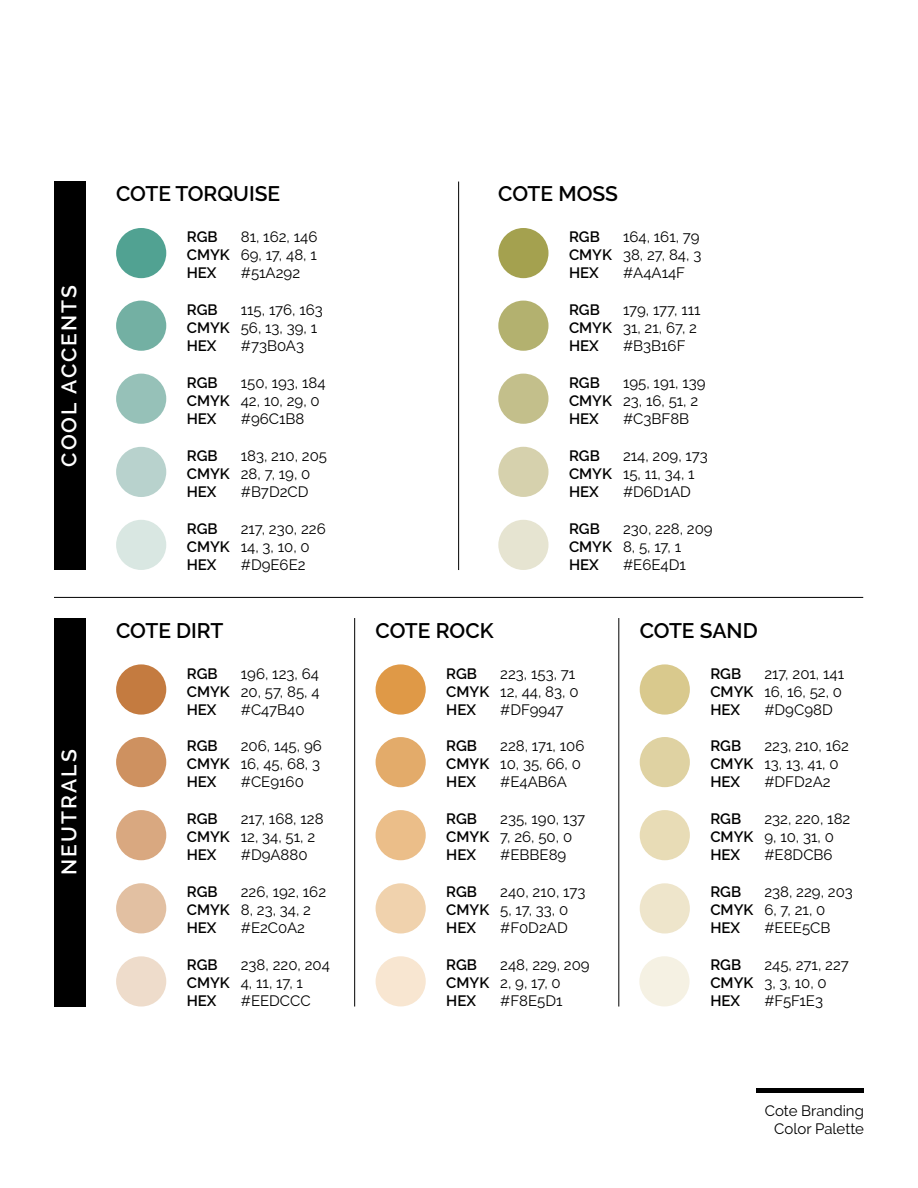
<style>
.page{position:relative;width:918px;height:1188px;background:#fff}
.page>*{position:absolute;margin:0;border:0;box-sizing:border-box;transform-origin:0 0}
.t1{font:600 21px "Raleway";color:#000}
.t2{font:600 21px "Raleway";letter-spacing:.1em;color:#fff}
.t3{font:15px/18px "Raleway";color:#000}
.t4{font:600 15px "Raleway";color:#000}
.s1{font-weight:600}
</style>
<div class="page">
<div style="left:116px;top:956px;width:50px;height:51px;background:#eedccb;border-radius:50%"></div>
<div style="left:116px;top:883px;width:50px;height:50px;background:#e2c0a2;border-radius:50%"></div>
<div style="left:116px;top:810px;width:50px;height:50px;background:#d9a880;border-radius:50%"></div>
<div style="left:116px;top:737px;width:50px;height:50px;background:#ce9160;border-radius:50%"></div>
<div style="left:116px;top:664px;width:50px;height:51px;background:#c47b40;border-radius:50%"></div>
<div style="left:376px;top:956px;width:50px;height:50px;background:#f8e6d1;border-radius:50%"></div>
<div style="left:376px;top:883px;width:50px;height:51px;background:#f0d2ad;border-radius:50%"></div>
<div style="left:376px;top:810px;width:50px;height:50px;background:#ebbe89;border-radius:50%"></div>
<div style="left:376px;top:737px;width:50px;height:50px;background:#e3ab6a;border-radius:50%"></div>
<div style="left:376px;top:664px;width:50px;height:51px;background:#df9947;border-radius:50%"></div>
<div style="left:639px;top:956px;width:51px;height:50px;background:#f5f1e3;border-radius:50%"></div>
<div style="left:640px;top:883px;width:50px;height:51px;background:#eee5cb;border-radius:50%"></div>
<div style="left:640px;top:810px;width:50px;height:50px;background:#e8dcb6;border-radius:50%"></div>
<div style="left:640px;top:737px;width:50px;height:50px;background:#dfd2a2;border-radius:50%"></div>
<div style="left:640px;top:664px;width:50px;height:51px;background:#d9c98d;border-radius:50%"></div>
<div style="left:498px;top:520px;width:51px;height:50px;background:#e6e4d1;border-radius:50%"></div>
<div style="left:498px;top:447px;width:51px;height:50px;background:#d6d1ad;border-radius:50%"></div>
<div style="left:498px;top:374px;width:51px;height:50px;background:#c3bf8b;border-radius:50%"></div>
<div style="left:498px;top:301px;width:51px;height:50px;background:#b3b16f;border-radius:50%"></div>
<div style="left:498px;top:228px;width:51px;height:50px;background:#a4a14f;border-radius:50%"></div>
<div style="left:116px;top:520px;width:50px;height:50px;background:#d9e7e2;border-radius:50%"></div>
<div style="left:116px;top:447px;width:50px;height:50px;background:#b8d2cd;border-radius:50%"></div>
<div style="left:116px;top:374px;width:50px;height:50px;background:#96c1b8;border-radius:50%"></div>
<div style="left:116px;top:301px;width:50px;height:50px;background:#73b0a3;border-radius:50%"></div>
<div style="left:116px;top:228px;width:50px;height:50px;background:#51a292;border-radius:50%"></div>
<div style="left:54px;top:182px;width:32px;height:388px;background:#000"></div>
<hr style="left:54px;top:597px;width:809px;height:1px;background:#000">
<div style="left:54px;top:618px;width:32px;height:388px;background:#000"></div>
<hr style="left:458px;top:182px;width:1px;height:388px;background:#000">
<hr style="left:354px;top:618px;width:1px;height:389px;background:#000">
<hr style="left:618px;top:618px;width:1px;height:389px;background:#000">
<div style="left:756px;top:1088px;width:107px;height:5px;background:#000"></div>
<h1 class="t2" style="left:57px;top:467px;width:183px;rotate:-90deg">COOL ACCENTS</h1>
<h1 class="t2" style="left:57px;top:875px;width:127px;rotate:-90deg">NEUTRALS</h1>
<h1 class="t1" style="left:116px;top:182px;width:166px">COTE TORQUISE</h1>
<p class="t3" style="left:187px;top:228px;width:132px;text-align:justify;text-indent:54px">81, 162, 146<br><span class="s1">CMYK</span> 69, 17, 48, 1<br><span class="s1">HEX</span></p>
<p class="t4" style="left:187px;top:228px;width:32px">RGB</p>
<p class="t3" style="left:241px;top:264px;width:61px">#51A292</p>
<p class="t3" style="left:187px;top:300px;width:138px;text-indent:54px">115, 176, 163<br><span class="s1">CMYK</span> 56, 13, 39, 1<br><span class="s1">HEX</span></p>
<p class="t4" style="left:187px;top:301px;width:32px">RGB</p>
<p class="t3" style="left:241px;top:336px;width:65px">#73B0A3</p>
<p class="t4" style="left:187px;top:374px;width:32px">RGB</p>
<p class="t3" style="left:187px;top:373px;width:140px;text-indent:54px">150, 193, 184<br><span class="s1">CMYK</span> 42, 10, 29, 0<br><span class="s1">HEX</span></p>
<p class="t3" style="left:241px;top:409px;width:65px">#96C1B8</p>
<p class="t4" style="left:187px;top:447px;width:32px">RGB</p>
<p class="t3" style="left:187px;top:447px;width:142px;text-indent:54px">183, 210, 205<br><span class="s1">CMYK</span> 28, 7, 19, 0<br><span class="s1">HEX</span></p>
<p class="t3" style="left:241px;top:483px;width:69px">#B7D2CD</p>
<p class="t3" style="left:187px;top:520px;width:141px;text-indent:54px">217, 230, 226<br><span class="s1">CMYK</span> 14, 3, 10, 0<br><span class="s1">HEX</span></p>
<p class="t4" style="left:187px;top:520px;width:32px">RGB</p>
<p class="t3" style="left:241px;top:556px;width:66px">#D9E6E2</p>
<h1 class="t1" style="left:116px;top:618px;width:109px">COTE DIRT</h1>
<p class="t4" style="left:187px;top:665px;width:32px">RGB</p>
<p class="t3" style="left:187px;top:664px;width:134px;text-align:justify;text-indent:54px">196, 123, 64<br><span class="s1">CMYK</span> 20, 57, 85, 4<br><span class="s1">HEX</span></p>
<p class="t3" style="left:241px;top:700px;width:65px">#C47B40</p>
<p class="t3" style="left:187px;top:737px;width:137px;text-align:justify;text-indent:54px">206, 145, 96<br><span class="s1">CMYK</span> 16, 45, 68, 3<br><span class="s1">HEX</span></p>
<p class="t4" style="left:187px;top:737px;width:32px">RGB</p>
<p class="t3" style="left:241px;top:773px;width:65px">#CE9160</p>
<p class="t3" style="left:187px;top:810px;width:138px;text-indent:54px">217, 168, 128<br><span class="s1">CMYK</span> 12, 34, 51, 2<br><span class="s1">HEX</span></p>
<p class="t4" style="left:187px;top:810px;width:32px">RGB</p>
<p class="t3" style="left:241px;top:846px;width:68px">#D9A880</p>
<p class="t3" style="left:187px;top:883px;width:141px;text-indent:54px">226, 192, 162<br><span class="s1">CMYK</span> 8, 23, 34, 2<br><span class="s1">HEX</span></p>
<p class="t4" style="left:187px;top:884px;width:32px">RGB</p>
<p class="t3" style="left:241px;top:919px;width:66px">#E2C0A2</p>
<p class="t4" style="left:187px;top:957px;width:32px">RGB</p>
<p class="t3" style="left:187px;top:956px;width:145px;text-indent:54px">238, 220, 204<br><span class="s1">CMYK</span> 4, 11, 17, 1<br><span class="s1">HEX</span></p>
<p class="t3" style="left:241px;top:992px;width:71px">#EEDCCC</p>
<h1 class="t1" style="left:498px;top:182px;width:121px">COTE MOSS</h1>
<p class="t4" style="left:569px;top:228px;width:32px">RGB</p>
<p class="t3" style="left:569px;top:228px;width:134px;text-align:justify;text-indent:54px">164, 161, 79<br><span class="s1">CMYK</span> 38, 27, 84, 3<br><span class="s1">HEX</span></p>
<p class="t3" style="left:623px;top:264px;width:64px">#A4A14F</p>
<p class="t4" style="left:569px;top:301px;width:32px">RGB</p>
<p class="t3" style="left:569px;top:300px;width:133px;text-indent:54px">179, 177, 111<br><span class="s1">CMYK</span> 31, 21, 67, 2<br><span class="s1">HEX</span></p>
<p class="t3" style="left:623px;top:336px;width:64px">#B3B16F</p>
<p class="t4" style="left:569px;top:374px;width:32px">RGB</p>
<p class="t3" style="left:569px;top:373px;width:138px;text-indent:54px">195, 191, 139<br><span class="s1">CMYK</span> 23, 16, 51, 2<br><span class="s1">HEX</span></p>
<p class="t3" style="left:623px;top:409px;width:68px">#C3BF8B</p>
<p class="t4" style="left:569px;top:447px;width:32px">RGB</p>
<p class="t3" style="left:569px;top:447px;width:140px;text-indent:54px">214, 209, 173<br><span class="s1">CMYK</span> 15, 11, 34, 1<br><span class="s1">HEX</span></p>
<p class="t3" style="left:623px;top:483px;width:69px">#D6D1AD</p>
<p class="t4" style="left:569px;top:520px;width:32px">RGB</p>
<p class="t3" style="left:569px;top:520px;width:145px;text-indent:54px">230, 228, 209<br><span class="s1">CMYK</span> 8, 5, 17, 1<br><span class="s1">HEX</span></p>
<p class="t3" style="left:623px;top:556px;width:64px">#E6E4D1</p>
<h1 class="t1" style="left:376px;top:618px;width:119px">COTE ROCK</h1>
<p class="t4" style="left:446px;top:665px;width:32px">RGB</p>
<p class="t3" style="left:446px;top:664px;width:134px;text-indent:54px">223, 153, 71<br><span class="s1">CMYK</span> 12, 44, 83, 0<br><span class="s1">HEX</span></p>
<p class="t3" style="left:500px;top:700px;width:65px">#DF9947</p>
<h1 class="t1" style="left:640px;top:618px;width:119px">COTE SAND</h1>
<p class="t4" style="left:710px;top:665px;width:32px">RGB</p>
<p class="t3" style="left:710px;top:664px;width:135px;text-indent:54px">217, 201, 141<br><span class="s1">CMYK</span> 16, 16, 52, 0<br><span class="s1">HEX</span></p>
<p class="t3" style="left:764px;top:700px;width:70px">#D9C98D</p>
<p class="t3" style="left:446px;top:737px;width:140px;text-indent:54px">228, 171, 106<br><span class="s1">CMYK</span> 10, 35, 66, 0<br><span class="s1">HEX</span></p>
<p class="t4" style="left:446px;top:737px;width:32px">RGB</p>
<p class="t3" style="left:500px;top:773px;width:68px">#E4AB6A</p>
<p class="t3" style="left:710px;top:737px;width:140px;text-indent:54px">223, 210, 162<br><span class="s1">CMYK</span> 13, 13, 41, 0<br><span class="s1">HEX</span></p>
<p class="t4" style="left:710px;top:737px;width:32px">RGB</p>
<p class="t3" style="left:764px;top:773px;width:68px">#DFD2A2</p>
<p class="t4" style="left:446px;top:810px;width:32px">RGB</p>
<p class="t3" style="left:446px;top:810px;width:140px;text-indent:54px">235, 190, 137<br><span class="s1">CMYK</span> 7, 26, 50, 0<br><span class="s1">HEX</span></p>
<p class="t3" style="left:500px;top:846px;width:68px">#EBBE89</p>
<p class="t4" style="left:710px;top:810px;width:32px">RGB</p>
<p class="t3" style="left:710px;top:810px;width:141px;text-indent:54px">232, 220, 182<br><span class="s1">CMYK</span> 9, 10, 31, 0<br><span class="s1">HEX</span></p>
<p class="t3" style="left:764px;top:846px;width:70px">#E8DCB6</p>
<p class="t4" style="left:446px;top:884px;width:32px">RGB</p>
<p class="t3" style="left:446px;top:883px;width:141px;text-indent:54px">240, 210, 173<br><span class="s1">CMYK</span> 5, 17, 33, 0<br><span class="s1">HEX</span></p>
<p class="t3" style="left:500px;top:919px;width:69px">#F0D2AD</p>
<p class="t4" style="left:710px;top:884px;width:32px">RGB</p>
<p class="t3" style="left:710px;top:883px;width:144px;text-indent:54px">238, 229, 203<br><span class="s1">CMYK</span> 6, 7, 21, 0<br><span class="s1">HEX</span></p>
<p class="t3" style="left:764px;top:919px;width:68px">#EEE5CB</p>
<p class="t4" style="left:446px;top:957px;width:32px">RGB</p>
<p class="t3" style="left:446px;top:956px;width:145px;text-indent:54px">248, 229, 209<br><span class="s1">CMYK</span> 2, 9, 17, 0<br><span class="s1">HEX</span></p>
<p class="t3" style="left:500px;top:992px;width:64px">#F8E5D1</p>
<p class="t4" style="left:710px;top:957px;width:32px">RGB</p>
<p class="t3" style="left:710px;top:956px;width:140px;text-indent:54px">245, 271, 227<br><span class="s1">CMYK</span> 3, 3, 10, 0<br><span class="s1">HEX</span></p>
<p class="t3" style="left:764px;top:992px;width:60px">#F5F1E3</p>
<p class="t3" style="left:765px;top:1102px;width:101px;text-align:right">Cote Branding<br>Color Palette</p>
</div>
